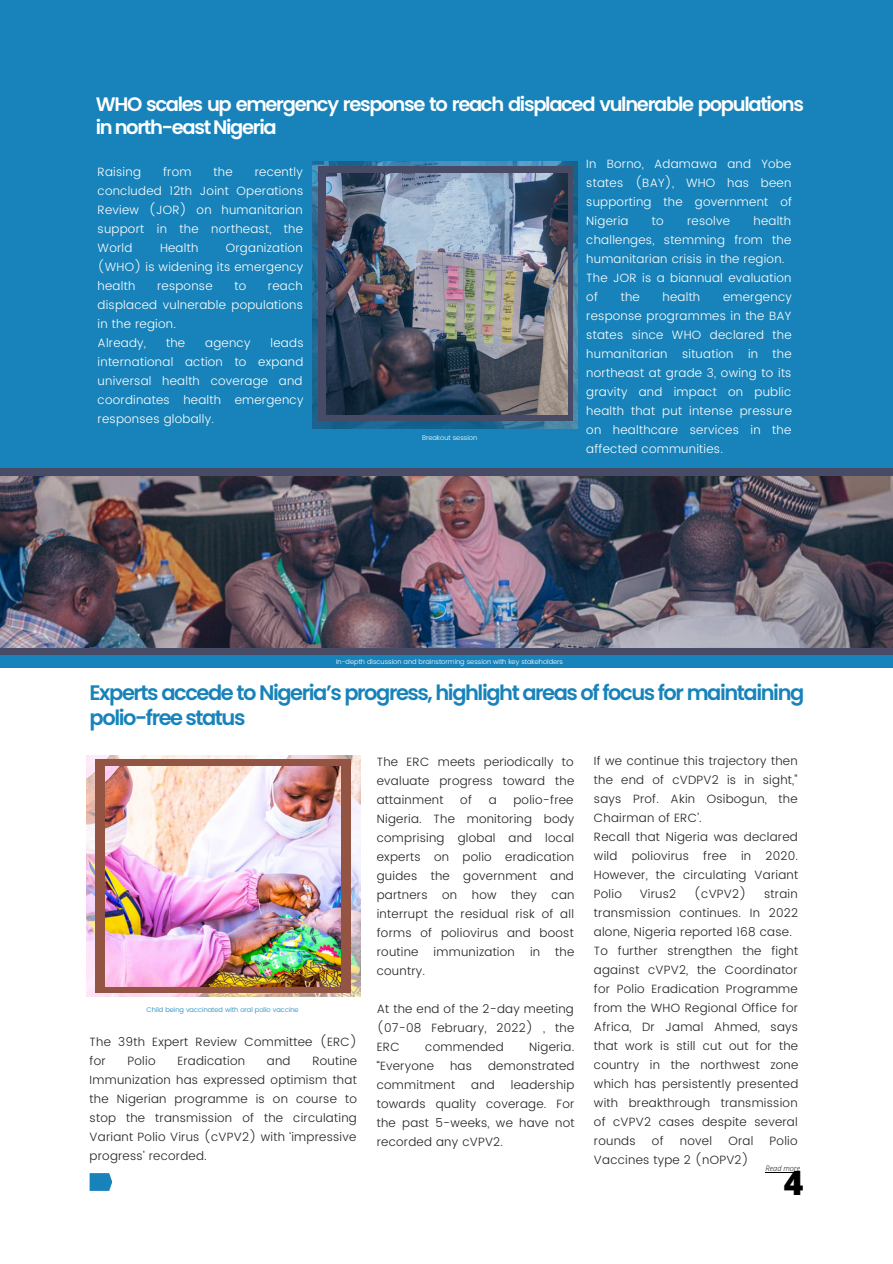
<style>
.page{position:relative;width:893px;height:1264px;background:#fff}
.page>*{position:absolute;margin:0;border:0;box-sizing:border-box;transform-origin:0 0}
.t1{font:800 33.6px "Open Sans";color:#000}
.t2{font:600 21px/24.8px "Poppins";letter-spacing:-.07em;color:#1783ba}
.t3{font:600 19.5px/22.5px "Poppins";letter-spacing:-.07em;color:#fff}
.t4{font:300 12px/19px "Poppins";letter-spacing:.02em;color:#222;text-align:justify}
.t5{font:300 12px/19px "Poppins";letter-spacing:.02em;color:#fff;text-align:justify}
.t6{font:italic 300 7.5px "Open Sans";color:#000}
.t7{font:300 6.75px "Poppins";color:#fff}
.t8{font:300 6.75px "Poppins";color:#1783ba}
</style>
<div class="page">
<div style="left:0;top:0;width:892px;height:668px;background:#1783ba"></div>
<img style="left:313px;top:161px;width:264px;height:267px">
<hr style="left:765px;top:1171px;width:35px;height:1px;background:#000">
<img style="left:87px;top:755px;width:273px;height:242px">
<div style="left:0;top:468px;width:892px;height:186px;background:#474b65"></div>
<img style="left:0;top:476px;width:892px;height:171px">
<svg style="left:90px;top:1173px;width:22px;height:17px"></svg>
<div style="left:318px;top:166px;width:254px;height:255px;background:#474b65"></div>
<img style="left:326px;top:173px;width:241px;height:241px">
<div style="left:96px;top:759px;width:254px;height:233px;background:#945443"></div>
<img style="left:105px;top:767px;width:235px;height:219px">
<h3 class="t3" style="left:96px;top:93px;width:709px">WHO scales up emergency response to reach displaced vulnerable populations in north-east Nigeria</h3>
<p class="t5" style="left:98px;top:162px;width:45px">Raising</p>
<p class="t5" style="left:163px;top:162px;width:30px">from</p>
<p class="t5" style="left:213px;top:162px;width:21px">the</p>
<p class="t5" style="left:98px;top:162px;width:207px;text-indent:157px">recently concluded 12th Joint Operations Review (JOR) on humanitarian support in the northeast, the World</p>
<p class="t5" style="left:98px;top:238px;width:207px;text-indent:128px">Organization (WHO) is widening its emergency health</p>
<p class="t5" style="left:160px;top:238px;width:40px">Health</p>
<p class="t5" style="left:98px;top:276px;width:207px;text-align:left;text-indent:170px">reach displaced vulnerable populations in the region.<br>Already,</p>
<p class="t5" style="left:157px;top:276px;width:57px">response</p>
<p class="t5" style="left:234px;top:276px;width:13px">to</p>
<p class="t5" style="left:98px;top:333px;width:207px;text-indent:173px">leads international action to expand universal health coverage and coordinates health emergency responses globally.</p>
<p class="t5" style="left:166px;top:333px;width:21px">the</p>
<p class="t5" style="left:205px;top:333px;width:47px">agency</p>
<p class="t7" style="left:422px;top:433px;width:57px">Breakout session</p>
<p class="t5" style="left:586px;top:154px;width:207px">In Borno, Adamawa and Yobe states (BAY), WHO has been supporting the government of Nigeria</p>
<p class="t5" style="left:586px;top:211px;width:207px;text-align:left;text-indent:167px">health challenges, stemming from the humanitarian crisis in the region.<br>The JOR is a biannual evaluation of</p>
<p class="t5" style="left:652px;top:211px;width:13px">to</p>
<p class="t5" style="left:687px;top:211px;width:44px">resolve</p>
<p class="t5" style="left:620px;top:287px;width:21px">the</p>
<p class="t5" style="left:662px;top:287px;width:39px">health</p>
<p class="t5" style="left:586px;top:287px;width:207px;text-indent:137px">emergency response programmes in the BAY states since WHO declared the humanitarian situation in the northeast at grade 3, owing to its gravity and impact on public health that put intense pressure on healthcare services in the affected communities.</p>
<p class="t7" style="left:336px;top:658px;width:228px">In-depth discussion and brainstorming session with key stakeholders</p>
<h2 class="t2" style="left:90px;top:680px;width:716px">Experts accede to Nigeria’s progress, highlight areas of focus for maintaining polio-free status</h2>
<p class="t8" style="left:146px;top:1005px;width:154px">Child being vaccinated with oral polio vaccine</p>
<p class="t4" style="left:90px;top:1032px;width:269px">The 39th Expert Review Committee (ERC) for</p>
<p class="t4" style="left:90px;top:1051px;width:269px;text-indent:223px">Routine Immunization has expressed optimism that the Nigerian programme is on course to stop the transmission of the circulating Variant Polio Virus (cVPV2) with ‘impressive progress’ recorded.</p>
<p class="t4" style="left:128px;top:1051px;width:29px">Polio</p>
<p class="t4" style="left:177px;top:1051px;width:69px">Eradication</p>
<p class="t4" style="left:267px;top:1051px;width:25px">and</p>
<p class="t4" style="left:377px;top:752px;width:199px">The ERC meets periodically to evaluate progress toward the attainment</p>
<p class="t4" style="left:377px;top:790px;width:199px;text-indent:137px">polio-free Nigeria. The monitoring body comprising global and local experts on polio eradication guides the government and partners on how they can interrupt the residual risk of all forms of poliovirus and boost routine</p>
<p class="t4" style="left:460px;top:790px;width:13px">of</p>
<p class="t4" style="left:488px;top:790px;width:9px">a</p>
<p class="t4" style="left:433px;top:942px;width:83px">immunization</p>
<p class="t4" style="left:530px;top:942px;width:12px">in</p>
<p class="t4" style="left:555px;top:942px;width:21px">the</p>
<p class="t4" style="left:377px;top:961px;width:50px">country.</p>
<p class="t4" style="left:377px;top:999px;width:199px">At the end of the 2-day meeting (07-08 February, 2022) , the ERC</p>
<p class="t4" style="left:425px;top:1037px;width:80px">commended</p>
<p class="t4" style="left:529px;top:1037px;width:47px">Nigeria.</p>
<p class="t4" style="left:377px;top:1056px;width:59px">“Everyone</p>
<p class="t4" style="left:450px;top:1056px;width:23px">has</p>
<p class="t4" style="left:488px;top:1056px;width:88px">demonstrated</p>
<p class="t4" style="left:377px;top:1075px;width:80px">commitment</p>
<p class="t4" style="left:471px;top:1075px;width:25px">and</p>
<p class="t4" style="left:377px;top:1075px;width:199px;text-indent:134px">leadership towards quality coverage. For the past 5-weeks, we have not recorded any cVPV2.</p>
<p class="t4" style="left:594px;top:751px;width:206px;text-align:left">If we continue this trajectory then the end of cVDPV2 is in sight," says Prof. Akin Osibogun, the<br>Chairman of ERC’.<br>Recall that Nigeria was declared wild poliovirus free in 2020.<br>However, the circulating Variant<br>Polio</p>
<p class="t4" style="left:639px;top:884px;width:38px">Virus2</p>
<p class="t4" style="left:694px;top:884px;width:54px">(cVPV2)</p>
<p class="t4" style="left:594px;top:884px;width:206px;text-align:left;text-indent:170px">strain transmission continues. In 2022 alone, Nigeria reported 168 case.<br>To further strengthen the fight against cVPV2, the Coordinator for Polio Eradication Programme from the WHO Regional Office for<br>Africa, Dr Jamal Ahmed, says that work is still cut out for the country in the northwest zone which has persistently presented with breakthrough transmission of cVPV2 cases despite several rounds</p>
<p class="t4" style="left:652px;top:1131px;width:13px">of</p>
<p class="t4" style="left:680px;top:1131px;width:34px">novel</p>
<p class="t4" style="left:728px;top:1131px;width:26px">Oral</p>
<p class="t4" style="left:769px;top:1131px;width:29px">Polio</p>
<p class="t4" style="left:594px;top:1149px;width:156px">Vaccines type 2 (nOPV2)</p>
<h1 class="t1" style="left:783px;top:1158px;width:21px">4</h1>
<p class="t6" style="left:765px;top:1163px;width:36px">Read more</p>
</div>
